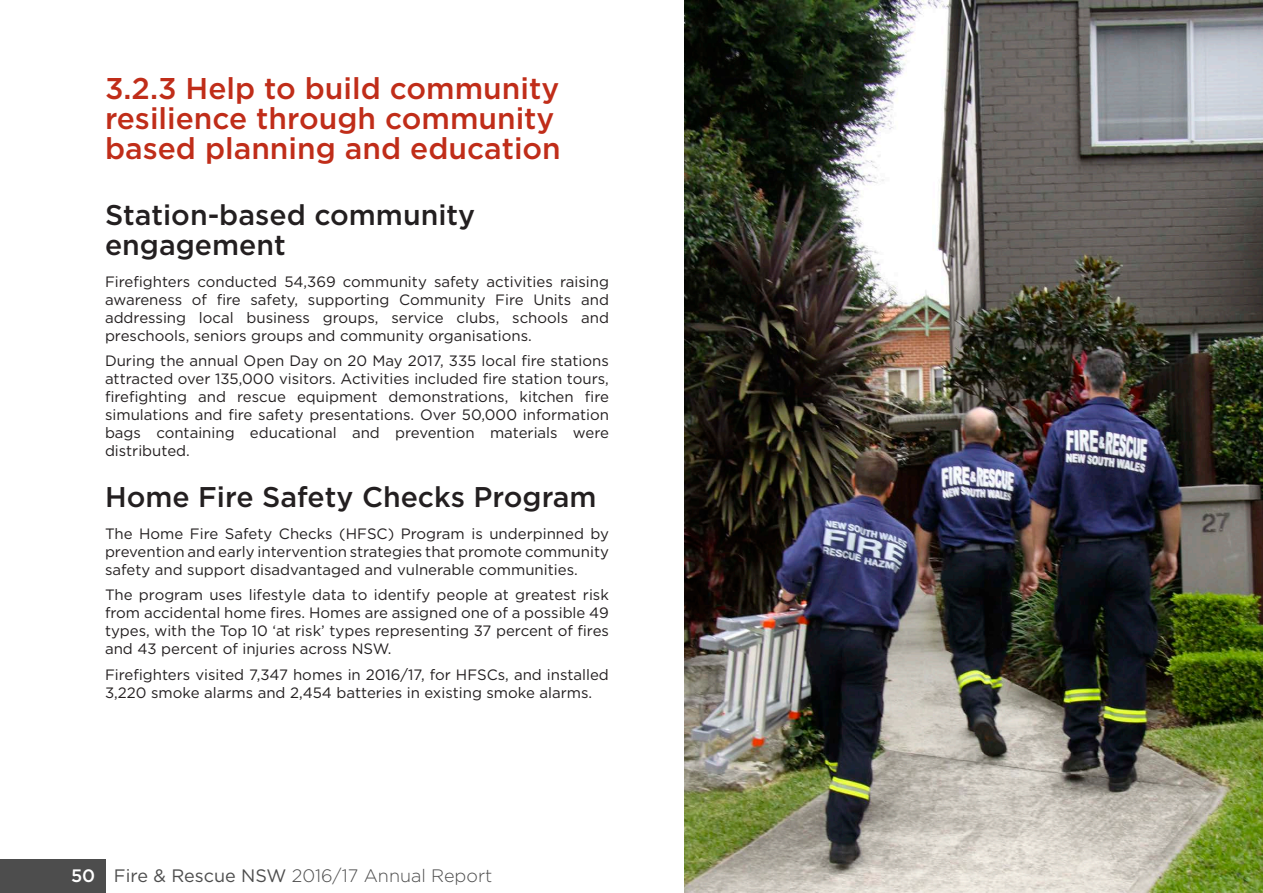
<style>
.page{position:relative;width:1263px;height:893px;background:#fff}
.page>*{position:absolute;margin:0;border:0;box-sizing:border-box;transform-origin:0 0}
.t1{font:500 30px/30px "Gotham";color:#c02d19}
.t2{font:500 28.5px/30px "Gotham";color:#231f20}
.t3{font:300 18px "Gotham";color:#4d4d4d}
.t4{font:15px/18px "Gotham";color:#231f20;text-align:justify}
.s1{font-weight:500;color:#fff}
.s2{font-weight:400}
</style>
<div class="page">
<div style="left:0;top:859px;width:105px;height:34px;background:#4d4d4d"></div>
<img style="left:684px;top:0;width:579px;height:893px">
<h3 class="t1" style="left:105px;top:73px;width:457px">3.2.3 Help to build community resilience through community based planning and education</h3>
<h4 class="t2" style="left:105px;top:200px;width:372px">Station-based community engagement</h4>
<p class="t4" style="left:105px;top:272px;width:505px">Firefighters conducted 54,369 community safety activities raising awareness of fire safety, supporting Community Fire Units and addressing local business groups, service clubs, schools and preschools, seniors groups and community organisations.</p>
<p class="t4" style="left:105px;top:351px;width:505px">During the annual Open Day on 20 May 2017, 335 local fire stations attracted over 135,000 visitors. Activities included fire station tours, firefighting and rescue equipment demonstrations, kitchen fire simulations and fire safety presentations. Over 50,000 information bags containing educational and prevention materials were distributed.</p>
<h4 class="t2" style="left:105px;top:482px;width:493px">Home Fire Safety Checks Program</h4>
<p class="t4" style="left:105px;top:524px;width:505px">The Home Fire Safety Checks (HFSC) Program is underpinned by prevention and early intervention strategies that promote community safety and support disadvantaged and vulnerable communities.</p>
<p class="t4" style="left:105px;top:585px;width:505px">The program uses lifestyle data to identify people at greatest risk from accidental home fires. Homes are assigned one of a possible 49 types, with the Top 10 ‘at risk’ types representing 37 percent of fires and 43 percent of injuries across NSW.</p>
<p class="t4" style="left:105px;top:665px;width:505px">Firefighters visited 7,347 homes in 2016/17, for HFSCs, and installed<br>3,220 smoke alarms and 2,454 batteries in existing smoke alarms.</p>
<p class="t3" style="left:71px;top:865px;width:423px"><span class="s1">50</span> <span class="s2">Fire &amp; Rescue NSW</span> 2016/17 Annual Report</p>
</div>
